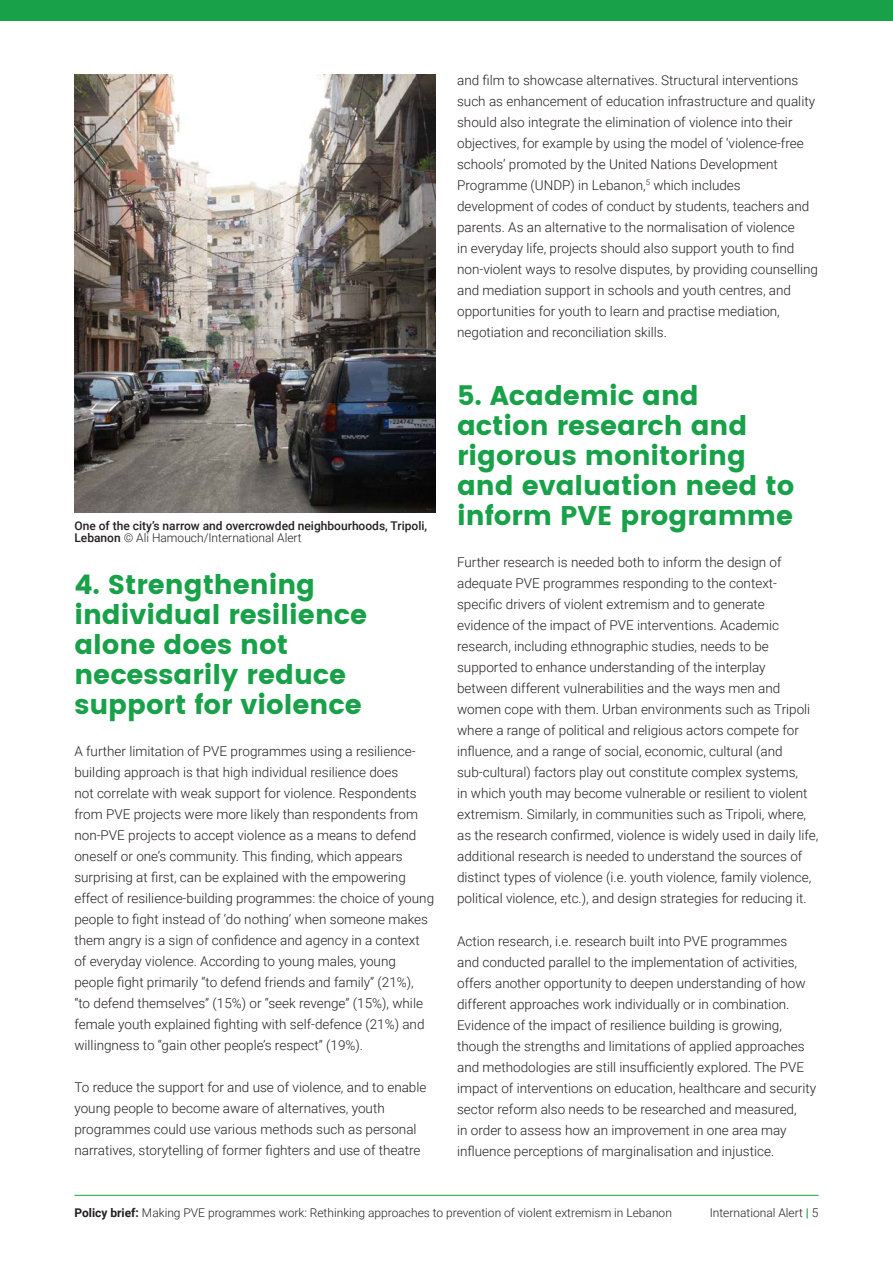
<style>
.page{position:relative;width:893px;height:1263px;background:#fff}
.page>*{position:absolute;margin:0;border:0;box-sizing:border-box;transform-origin:0 0}
.Subheading{font:27px/30px "Poppins";color:#18a149}
.t1{font:300 13.5px/21px "Roboto";color:#231f20}
.t2{font:300 12px "Roboto";color:#231f20}
.t3{font:500 12px/12px "Roboto";color:#231f20}
.s1{font-weight:300}
.s2{font-weight:700}
.s3{font-weight:700;color:#18a149}
</style>
<div class="page">
<div style="left:0;top:0;width:893px;height:21px;background:#18a149"></div>
<hr style="left:74px;top:1195px;width:745px;height:1px;background:#18a149">
<img style="left:74px;top:74px;width:362px;height:438px">
<p class="t3" style="left:74px;top:519px;width:354px">One of the city’s narrow and overcrowded neighbourhoods, Tripoli,<br>Lebanon <span class="s1">© Ali Hamouch/International Alert</span></p>
<p class="Subheading" style="left:74px;top:569px;width:294px">4. Strengthening individual resilience alone does not necessarily reduce support for violence</p>
<p class="t1" style="left:74px;top:740px;width:361px">A further limitation of PVE programmes using a resilience&shy;building approach is that high individual resilience does<br>not correlate with weak support for violence. Respondents from PVE projects were more likely than respondents from non-PVE projects to accept violence as a means to defend oneself or one’s community. This finding, which appears surprising at first, can be explained with the empowering effect of resilience-building programmes: the choice of young people to fight instead of ‘do nothing’ when someone makes them angry is a sign of confidence and agency in a context of everyday violence. According to young males, young people fight primarily “to defend friends and family” (21%),<br>“to defend themselves” (15%) or “seek revenge” (15%), while female youth explained fighting with self-defence (21%) and willingness to “gain other people’s respect” (19%).</p>
<p class="t1" style="left:74px;top:1076px;width:354px">To reduce the support for and use of violence, and to enable young people to become aware of alternatives, youth programmes could use various methods such as personal narratives, storytelling of former fighters and use of theatre</p>
<p class="t1" style="left:457px;top:69px;width:362px">and film to showcase alternatives. Structural interventions such as enhancement of education infrastructure and quality should also integrate the elimination of violence into their objectives, for example by using the model of ‘violence-free schools’ promoted by the United Nations Development Programme (UNDP) in Lebanon,<sup>5</sup> which includes development of codes of conduct by students, teachers and parents. As an alternative to the normalisation of violence<br>in everyday life, projects should also support youth to find non-violent ways to resolve disputes, by providing counselling and mediation support in schools and youth centres, and opportunities for youth to learn and practise mediation, negotiation and reconciliation skills.</p>
<p class="Subheading" style="left:457px;top:380px;width:339px">5. Academic and action research and rigorous monitoring and evaluation need to inform PVE programme</p>
<p class="t1" style="left:457px;top:551px;width:363px">Further research is needed both to inform the design of adequate PVE programmes responding to the context&shy;specific drivers of violent extremism and to generate evidence of the impact of PVE interventions. Academic research, including ethnographic studies, needs to be supported to enhance understanding of the interplay between different vulnerabilities and the ways men and women cope with them. Urban environments such as Tripoli where a range of political and religious actors compete for influence, and a range of social, economic, cultural (and sub-cultural) factors play out constitute complex systems,<br>in which youth may become vulnerable or resilient to violent extremism. Similarly, in communities such as Tripoli, where, as the research confirmed, violence is widely used in daily life, additional research is needed to understand the sources of distinct types of violence (i.e. youth violence, family violence, political violence, etc.), and design strategies for reducing it.</p>
<p class="t1" style="left:457px;top:930px;width:360px">Action research, i.e. research built into PVE programmes<br>and conducted parallel to the implementation of activities, offers another opportunity to deepen understanding of how different approaches work individually or in combination.<br>Evidence of the impact of resilience building is growing, though the strengths and limitations of applied approaches and methodologies are still insufficiently explored. The PVE impact of interventions on education, healthcare and security sector reform also needs to be researched and measured,<br>in order to assess how an improvement in one area may influence perceptions of marginalisation and injustice.</p>
<p class="t2" style="left:74px;top:1204px;width:599px"><span class="s2">Policy brief:</span> Making PVE programmes work: Rethinking approaches to prevention of violent extremism in Lebanon</p>
<p class="t2" style="left:710px;top:1204px;width:110px">International Alert <span class="s3">|</span> 5</p>
</div>
